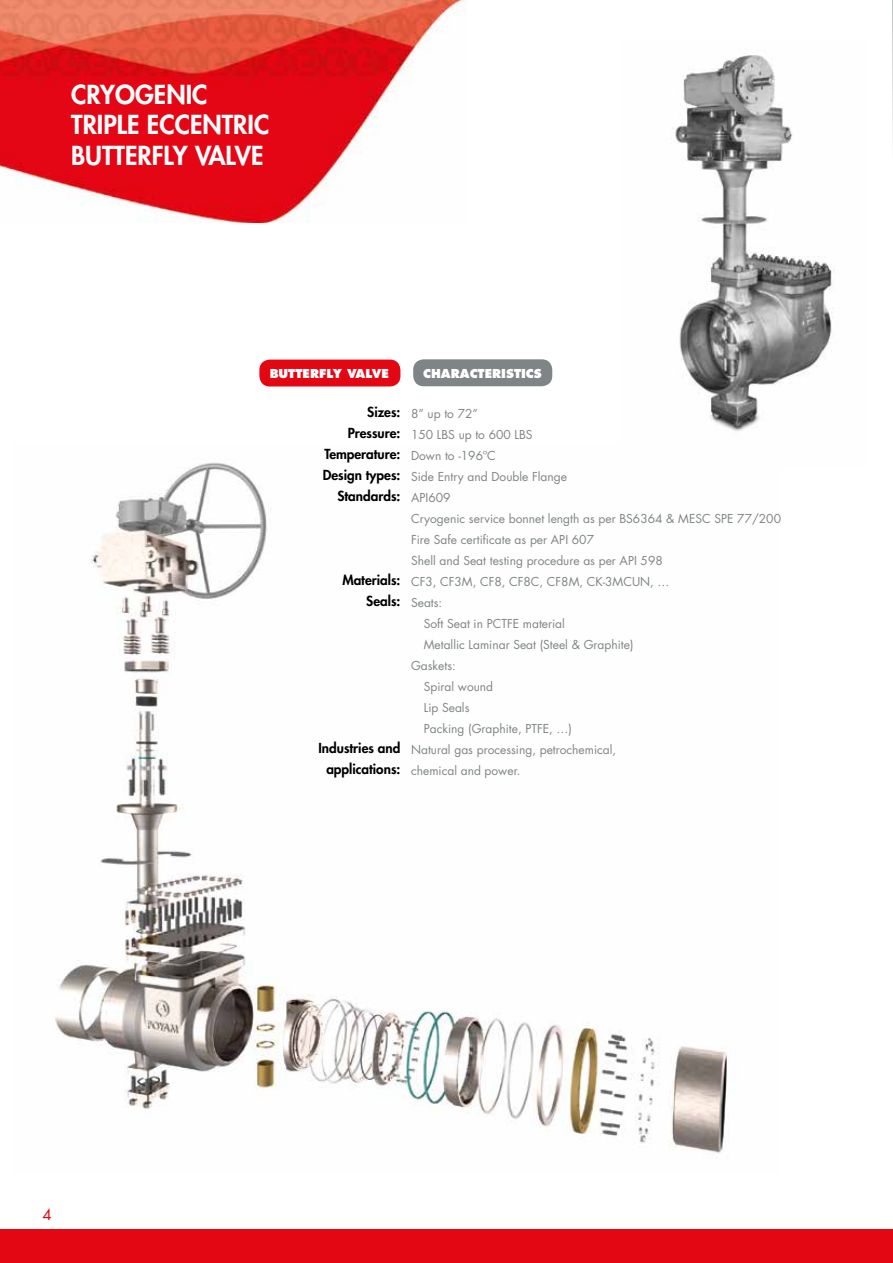
<style>
.page{position:relative;width:893px;height:1263px;background:#fff}
.page>*{position:absolute;margin:0;border:0;box-sizing:border-box;transform-origin:0 0}
.t1{font:800 25.5px/30.6px "Futura Std";color:#fff}
.t2{font:15px "Futura Std";color:#e30613}
.t3{font:800 13.5px/21px "Futura Std";color:#000;text-align:right}
.t4{font:12px "Futura Std";color:#7f8486}
.t5{font:800 12px "Futura Std";color:#fff}
</style>
<div class="page">
<img style="left:55px;top:462px;width:672px;height:691px">
<img style="left:0;top:0;width:466px;height:222px">
<div style="left:413px;top:359px;width:139px;height:27px;background:#7f8486;border-radius:10px"></div>
<div style="left:259px;top:360px;width:141px;height:26px;background:#e30613;border-radius:10px"></div>
<div style="left:0;top:1230px;width:893px;height:33px;background:#e30613"></div>
<svg style="left:892px;top:0;width:1px;height:139px"></svg>
<img style="left:621px;top:55px;width:213px;height:412px">
<h1 class="t1" style="left:71px;top:79px;width:200px">CRYOGENIC<br>TRIPLE ECCENTRIC<br>BUTTERFLY VALVE</h1>
<p class="t5" style="left:270px;top:366px;width:121px">BUTTERFLY VALVE</p>
<p class="t3" style="left:323px;top:402px;width:79px">Sizes:<br>Pressure:<br>Temperature:<br>Design types:<br>Standards:</p>
<p class="t3" style="left:342px;top:570px;width:60px">Materials:<br>Seals:</p>
<p class="t3" style="left:318px;top:738px;width:83px;text-align:center">Industries and applications:</p>
<p class="t5" style="left:423px;top:366px;width:120px">CHARACTERISTICS</p>
<p class="t4" style="left:411px;top:406px;width:68px">8” up to 72”</p>
<p class="t4" style="left:411px;top:427px;width:123px">150 LBS up to 600 LBS</p>
<p class="t4" style="left:411px;top:448px;width:86px">Down to -196ºC</p>
<p class="t4" style="left:411px;top:469px;width:157px">Side Entry and Double Flange</p>
<p class="t4" style="left:411px;top:490px;width:41px">API609</p>
<p class="t4" style="left:411px;top:511px;width:371px">Cryogenic service bonnet length as per BS6364 &amp; MESC SPE 77/200</p>
<p class="t4" style="left:411px;top:532px;width:184px">Fire Safe certificate as per API 607</p>
<p class="t4" style="left:411px;top:553px;width:253px">Shell and Seat testing procedure as per API 598</p>
<p class="t4" style="left:411px;top:574px;width:260px">CF3, CF3M, CF8, CF8C, CF8M, CK-3MCUN, …</p>
<p class="t4" style="left:411px;top:595px;width:33px">Seats:</p>
<p class="t4" style="left:424px;top:616px;width:143px">Soft Seat in PCTFE material</p>
<p class="t4" style="left:424px;top:637px;width:211px">Metallic Laminar Seat (Steel &amp; Graphite)</p>
<p class="t4" style="left:411px;top:658px;width:46px">Gaskets:</p>
<p class="t4" style="left:424px;top:679px;width:71px">Spiral wound</p>
<p class="t4" style="left:424px;top:700px;width:47px">Lip Seals</p>
<p class="t4" style="left:424px;top:721px;width:150px">Packing (Graphite, PTFE, …)</p>
<p class="t4" style="left:411px;top:742px;width:207px">Natural gas processing, petrochemical,</p>
<p class="t4" style="left:411px;top:763px;width:111px">chemical and power.</p>
<p class="t2" style="left:43px;top:1205px;width:11px">4</p>
</div>
